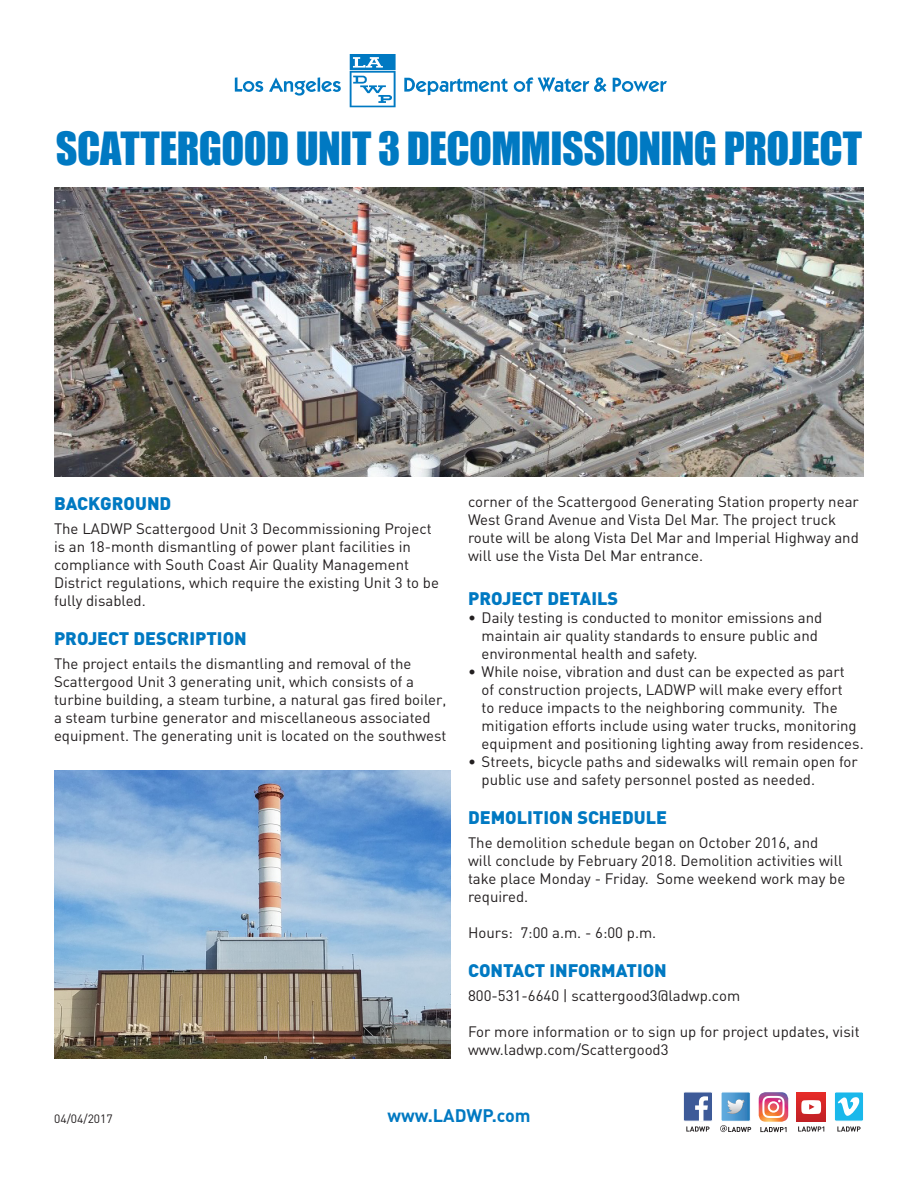
<style>
.page{position:relative;width:918px;height:1188px;background:#fff}
.page>*{position:absolute;margin:0;border:0;box-sizing:border-box;transform-origin:0 0}
.t1{font:42px "Impact";letter-spacing:-.015em;color:#0079c2}
.t2{font:900 18px "DIN";color:#0079c2}
.t3{font:700 18px "DIN";color:#0079c2}
.t4{font:15px/18px "DIN";color:#231f20}
.t5{font:12px "DIN";color:#231f20}
</style>
<div class="page">
<svg style="left:683px;top:1092px;width:29px;height:40px"></svg>
<svg style="left:834px;top:1092px;width:29px;height:40px"></svg>
<svg style="left:759px;top:1092px;width:29px;height:40px"></svg>
<svg style="left:798px;top:1126px;width:26px;height:6px"></svg>
<div style="left:797px;top:1092px;width:29px;height:30px;background:linear-gradient(to bottom,#e72c29,#c12227)"></div>
<svg style="left:801px;top:1100px;width:20px;height:14px"></svg>
<svg style="left:720px;top:1092px;width:31px;height:40px"></svg>
<svg style="left:350px;top:54px;width:46px;height:53px"></svg>
<svg style="left:235px;top:77px;width:28px;height:15px"></svg>
<svg style="left:269px;top:77px;width:72px;height:19px"></svg>
<svg style="left:404px;top:78px;width:104px;height:17px"></svg>
<svg style="left:613px;top:78px;width:54px;height:14px"></svg>
<svg style="left:514px;top:77px;width:92px;height:15px"></svg>
<img style="left:54px;top:188px;width:810px;height:288px">
<img style="left:54px;top:771px;width:396px;height:288px">
<h1 class="t1" style="left:56px;top:116px;width:808px">SCATTERGOOD UNIT 3 DECOMMISSIONING PROJECT</h1>
<p class="t2" style="left:54px;top:492px;width:119px">BACKGROUND</p>
<p class="t4" style="left:54px;top:519px;width:387px">The LADWP Scattergood Unit 3 Decommissioning Project is an 18-month dismantling of power plant facilities in compliance with South Coast Air Quality Management District regulations, which require the existing Unit 3 to be fully disabled.</p>
<p class="t2" style="left:54px;top:627px;width:194px">PROJECT DESCRIPTION</p>
<p class="t4" style="left:54px;top:654px;width:394px">The project entails the dismantling and removal of the Scattergood Unit 3 generating unit, which consists of a turbine building, a steam turbine, a natural gas fired boiler, a steam turbine generator and miscellaneous associated equipment. The generating unit is located on the southwest</p>
<p class="t4" style="left:468px;top:493px;width:392px">corner of the Scattergood Generating Station property near West Grand Avenue and Vista Del Mar. The project truck route will be along Vista Del Mar and Imperial Highway and will use the Vista Del Mar entrance.</p>
<p class="t2" style="left:468px;top:586px;width:152px">PROJECT DETAILS</p>
<p class="t4" style="left:482px;top:608px;width:342px;text-indent:-14px">• Daily testing is conducted to monitor emissions and maintain air quality standards to ensure public and environmental health and safety.</p>
<p class="t4" style="left:482px;top:662px;width:384px;text-indent:-14px">• While noise, vibration and dust can be expected as part<br>of construction projects, LADWP will make every effort<br>to reduce impacts to the neighboring community. The mitigation efforts include using water trucks, monitoring equipment and positioning lighting away from residences.</p>
<p class="t4" style="left:482px;top:752px;width:378px;text-indent:-14px">• Streets, bicycle paths and sidewalks will remain open for public use and safety personnel posted as needed.</p>
<p class="t2" style="left:468px;top:806px;width:200px">DEMOLITION SCHEDULE</p>
<p class="t4" style="left:468px;top:833px;width:379px">The demolition schedule began on October 2016, and will conclude by February 2018. Demolition activities will take place Monday - Friday. Some weekend work may be required.</p>
<p class="t4" style="left:468px;top:923px;width:190px">Hours: 7:00 a.m. - 6:00 p.m.</p>
<p class="t2" style="left:468px;top:959px;width:200px">CONTACT INFORMATION</p>
<p class="t4" style="left:468px;top:986px;width:274px">800-531-6640 | scattergood3@ladwp.com</p>
<p class="t4" style="left:468px;top:1022px;width:393px">For more information or to sign up for project updates, visit www.ladwp.com/Scattergood3</p>
<p class="t5" style="left:54px;top:1111px;width:60px">04/04/2017</p>
<p class="t3" style="left:388px;top:1104px;width:145px">www.LADWP.com</p>
</div>
